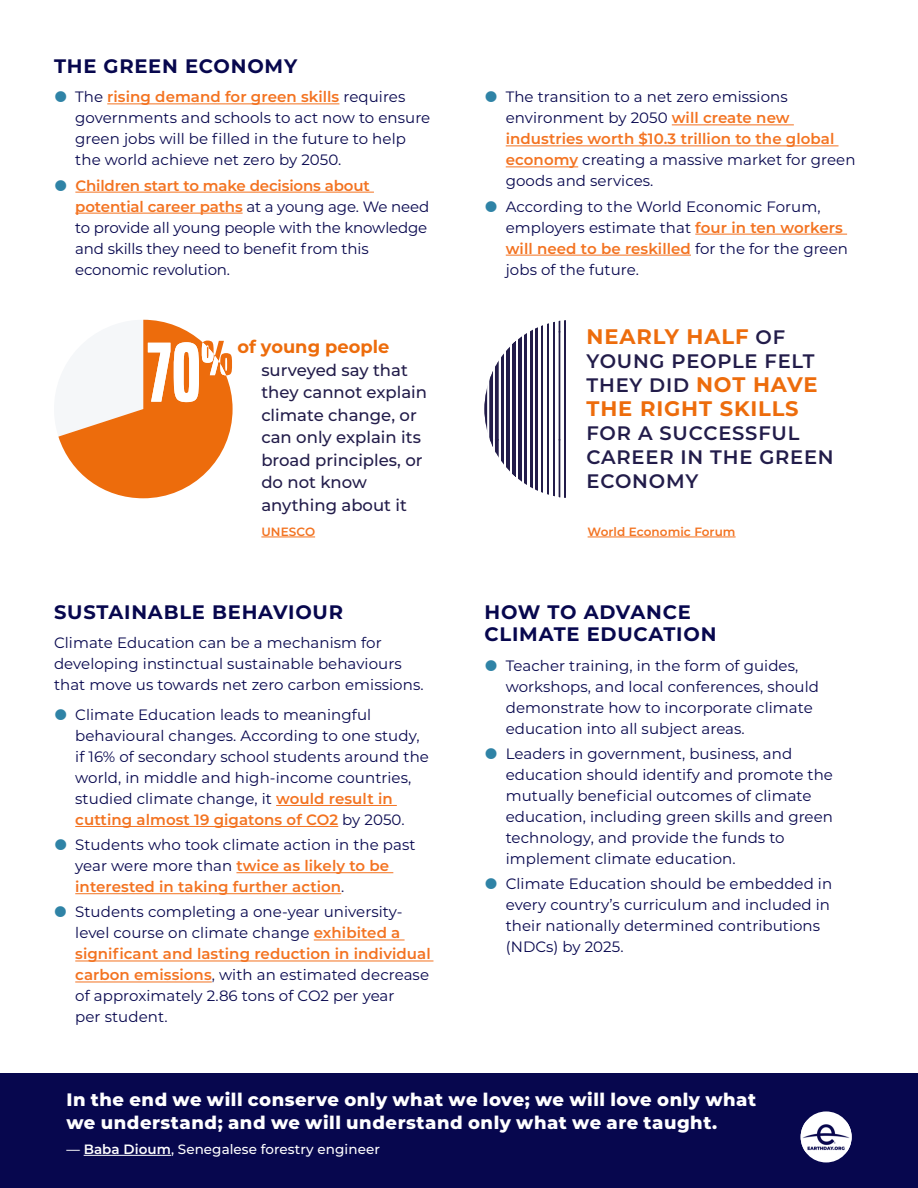
<style>
.page{position:relative;width:918px;height:1188px;background:#fff}
.page>*{position:absolute;margin:0;border:0;box-sizing:border-box;transform-origin:0 0}
.t1{font:700 21px "Montserrat";letter-spacing:.04em;color:#ed6c0c}
.t2{font:600 19.5px/24px "Montserrat";letter-spacing:.04em;color:#221c4a}
.t3{font:700 19.5px/22.5px "Montserrat";letter-spacing:.04em;color:#07074e}
.t4{font:800 18px/22.5px "Montserrat";letter-spacing:.03em;color:#fff}
.t5{font:700 17.85px "Montserrat";color:#ed6c0c}
.t6{font:500 16.5px/22.5px "Montserrat";color:#221c4a}
.t7{font:15px/21px "Montserrat";letter-spacing:.005em;color:#07074e}
.t8{font:500 13.5px "Montserrat";letter-spacing:.005em;color:#fff}
.t9{font:600 12px "Montserrat";letter-spacing:.005em;color:#f37321}
.s1{font-weight:600;color:#f37321}
.s2{font-weight:600;font-size:19.5px;color:#221c4a}
.s3{font-weight:700;font-size:21px;color:#ed6c0c}
.s4{font-weight:600}
</style>
<div class="page">
<div style="left:0;top:1073px;width:918px;height:115px;background:#07074e"></div>
<hr style="left:107px;top:104px;width:232px;height:1px;background:#f37321">
<hr style="left:75px;top:192px;width:299px;height:1px;background:#f37321">
<hr style="left:75px;top:213px;width:168px;height:1px;background:#f37321">
<hr style="left:672px;top:125px;width:122px;height:1px;background:#f37321">
<hr style="left:506px;top:146px;width:333px;height:1px;background:#f37321">
<hr style="left:506px;top:167px;width:72px;height:1px;background:#f37321">
<hr style="left:695px;top:234px;width:152px;height:1px;background:#f37321">
<hr style="left:506px;top:255px;width:185px;height:1px;background:#f37321">
<svg style="left:58px;top:320px;width:175px;height:178px"></svg>
<svg style="left:530px;top:320px;width:36px;height:12px"></svg>
<div style="left:559px;top:332px;width:1px;height:108px;border:1px solid #221c4a"></div>
<hr style="left:553px;top:332px;width:1px;height:108px;background:#221c4a">
<hr style="left:547px;top:332px;width:2px;height:108px;background:#221c4a">
<hr style="left:541px;top:332px;width:2px;height:108px;background:#221c4a">
<hr style="left:536px;top:332px;width:2px;height:108px;background:#221c4a">
<hr style="left:530px;top:332px;width:2px;height:108px;background:#221c4a">
<hr style="left:524px;top:332px;width:3px;height:108px;background:#221c4a">
<hr style="left:518px;top:332px;width:3px;height:108px;background:#221c4a">
<hr style="left:565px;top:332px;width:1px;height:108px;background:#221c4a">
<svg style="left:559px;top:440px;width:1px;height:58px"></svg>
<hr style="left:553px;top:440px;width:1px;height:58px;background:#221c4a">
<hr style="left:547px;top:440px;width:2px;height:58px;background:#221c4a">
<hr style="left:541px;top:440px;width:2px;height:58px;background:#221c4a">
<hr style="left:536px;top:440px;width:2px;height:58px;background:#221c4a">
<hr style="left:530px;top:440px;width:2px;height:58px;background:#221c4a">
<hr style="left:524px;top:440px;width:3px;height:58px;background:#221c4a">
<hr style="left:518px;top:440px;width:3px;height:58px;background:#221c4a">
<hr style="left:565px;top:440px;width:1px;height:58px;background:#221c4a">
<div style="left:485px;top:331px;width:2px;height:110px;border:2px solid #221c4a"></div>
<div style="left:489px;top:331px;width:4px;height:110px;border:2px solid #221c4a"></div>
<div style="left:495px;top:331px;width:4px;height:109px;border:1px solid #221c4a"></div>
<hr style="left:501px;top:332px;width:3px;height:108px;background:#221c4a">
<hr style="left:507px;top:332px;width:3px;height:108px;background:#221c4a">
<hr style="left:512px;top:332px;width:4px;height:108px;background:#221c4a">
<svg style="left:485px;top:439px;width:14px;height:19px"></svg>
<hr style="left:501px;top:440px;width:3px;height:58px;background:#221c4a">
<hr style="left:507px;top:440px;width:3px;height:58px;background:#221c4a">
<svg style="left:512px;top:440px;width:4px;height:37px"></svg>
<hr style="left:276px;top:805px;width:121px;height:1px;background:#f37321">
<hr style="left:75px;top:826px;width:263px;height:1px;background:#f37321">
<hr style="left:236px;top:872px;width:157px;height:1px;background:#f37321">
<hr style="left:75px;top:893px;width:266px;height:1px;background:#f37321">
<hr style="left:314px;top:940px;width:91px;height:1px;background:#f37321">
<hr style="left:75px;top:961px;width:358px;height:1px;background:#f37321">
<hr style="left:75px;top:982px;width:137px;height:1px;background:#f37321">
<hr style="left:84px;top:1155px;width:87px;height:1px;background:#fff">
<div style="left:801px;top:1111px;width:51px;height:51px;background:#fff;border-radius:50%"></div>
<img style="left:801px;top:1122px;width:51px;height:30px">
<hr style="left:261px;top:537px;width:54px;height:1px;background:#f37321">
<hr style="left:588px;top:537px;width:148px;height:1px;background:#f37321">
<h2 class="t3" style="left:54px;top:54px;width:245px">THE GREEN ECONOMY</h2>
<p class="t7" style="left:75px;top:86px;width:357px">The <span class="s1">rising demand for green skills</span> requires governments and schools to act now to ensure green jobs will be filled in the future to help the world achieve net zero by 2050.</p>
<p class="t7" style="left:75px;top:174px;width:355px"><span class="s1">Children start to make decisions about potential career paths</span> at a young age. We need to provide all young people with the knowledge and skills they need to benefit from this economic revolution.</p>
<p class="t5" style="left:237px;top:334px;width:153px">of young people</p>
<p class="t6" style="left:261px;top:358px;width:167px">surveyed say that they cannot explain climate change, or can only explain its broad principles, or do not know anything about it</p>
<p class="t7" style="left:506px;top:86px;width:351px">The transition to a net zero emissions environment by 2050 <span class="s1">will create new industries worth $10.3 trillion to the global economy</span> creating a massive market for green goods and services.</p>
<p class="t7" style="left:506px;top:195px;width:344px">According to the World Economic Forum, employers estimate that <span class="s1">four in ten workers will need to be reskilled</span> for the for the green jobs of the future.</p>
<h1 class="t1" style="left:587px;top:321px;width:200px">NEARLY HALF <span class="s2">OF</span></h1>
<h2 class="t2" style="left:587px;top:349px;width:232px;line-height:23.4px">YOUNG PEOPLE FELT<br>THEY DID <span class="s3">NOT HAVE</span></h2>
<h1 class="t1" style="left:587px;top:393px;width:214px">THE RIGHT SKILLS</h1>
<h2 class="t2" style="left:587px;top:420px;width:249px">FOR A SUCCESSFUL<br>CAREER IN THE GREEN<br>ECONOMY</h2>
<p class="t9" style="left:261px;top:523px;width:55px">UNESCO</p>
<p class="t9" style="left:588px;top:523px;width:150px">World Economic Forum</p>
<h2 class="t3" style="left:54px;top:600px;width:291px">SUSTAINABLE BEHAVIOUR</h2>
<p class="t7" style="left:54px;top:632px;width:371px">Climate Education can be a mechanism for developing instinctual sustainable behaviours that move us towards net zero carbon emissions.</p>
<p class="t7" style="left:75px;top:704px;width:355px">Climate Education leads to meaningful behavioural changes. According to one study, if 16% of secondary school students around the world, in middle and high-income countries, studied climate change, it <span class="s1">would result in cutting almost 19 gigatons of CO2</span> by 2050.</p>
<p class="t7" style="left:75px;top:834px;width:342px">Students who took climate action in the past year were more than <span class="s1">twice as likely to be interested in taking further action</span>.</p>
<p class="t7" style="left:75px;top:901px;width:357px">Students completing a one-year university&shy;level course on climate change <span class="s1">exhibited a significant and lasting reduction in individual carbon emissions</span>, with an estimated decrease of approximately 2.86 tons of CO2 per year<br>per student.</p>
<h2 class="t3" style="left:485px;top:600px;width:233px">HOW TO ADVANCE<br>CLIMATE EDUCATION</h2>
<p class="t7" style="left:506px;top:655px;width:315px">Teacher training, in the form of guides, workshops, and local conferences, should demonstrate how to incorporate climate education into all subject areas.</p>
<p class="t7" style="left:506px;top:743px;width:329px">Leaders in government, business, and education should identify and promote the mutually beneficial outcomes of climate education, including green skills and green technology, and provide the funds to implement climate education.</p>
<p class="t7" style="left:506px;top:873px;width:328px">Climate Education should be embedded in every country’s curriculum and included in their nationally determined contributions (NDCs) by 2025.</p>
<p class="t4" style="left:66px;top:1088px;width:691px">In the end we will conserve only what we love; we will love only what we understand; and we will understand only what we are taught.</p>
<p class="t8" style="left:66px;top:1140px;width:315px">— <span class="s4">Baba Dioum</span>, Senegalese forestry engineer</p>
</div>
